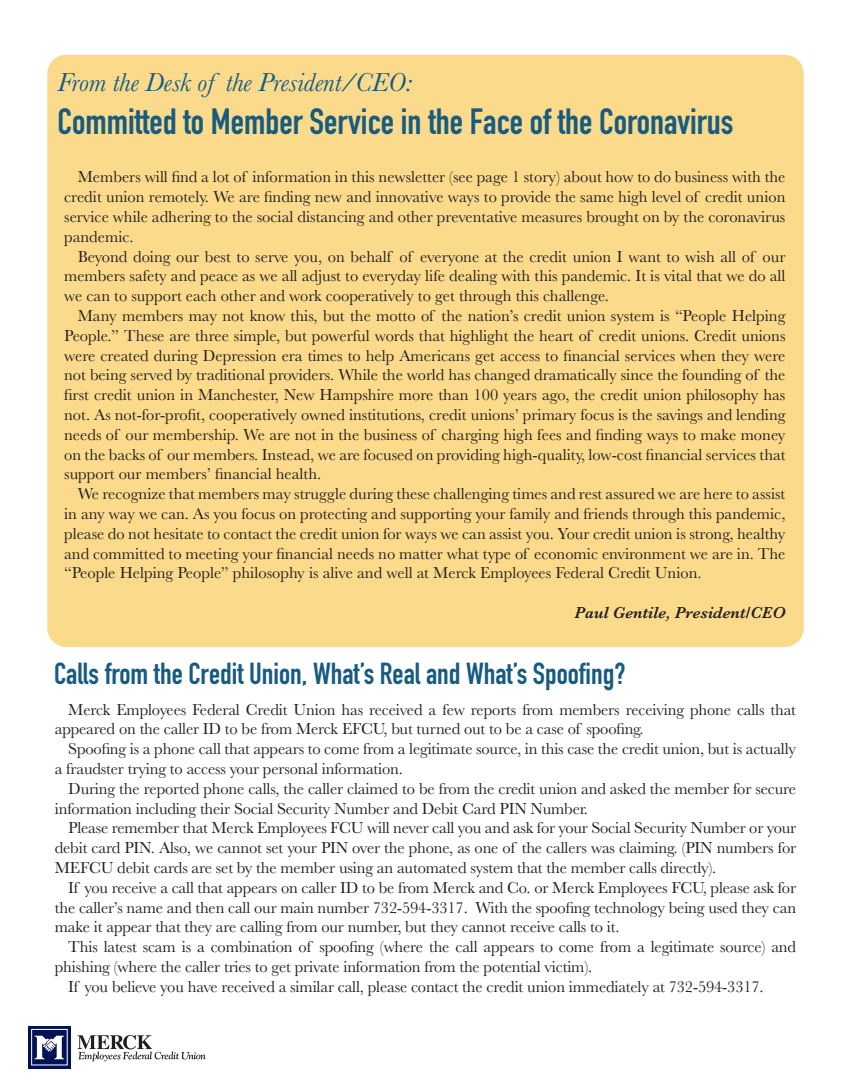
<style>
.page{position:relative;width:851px;height:1080px;background:#fff}
.page>*{position:absolute;margin:0;border:0;box-sizing:border-box;transform-origin:0 0}
.t1{font:700 36px "DIN Condensed";color:#165b81}
.t2{font:700 30px "DIN Condensed";color:#165b81}
.t3{font:italic 27px "Baskerville";color:#165b81}
.t4{font:16.5px/19.8px "Baskerville";letter-spacing:-.01em;color:#231f20;text-align:justify}
.t5{font:italic 600 16.5px "Baskerville";color:#231f20}
</style>
<div class="page">
<svg style="left:28px;top:1026px;width:43px;height:42px"></svg>
<svg style="left:34px;top:1034px;width:31px;height:26px"></svg>
<svg style="left:34px;top:1036px;width:30px;height:23px"></svg>
<div style="left:31px;top:1029px;width:36px;height:36px;border:1px solid #fff"></div>
<svg style="left:77px;top:1035px;width:129px;height:26px"></svg>
<div style="left:48px;top:56px;width:754px;height:590px;background:#fcda8b;border-radius:18px"></div>
<h3 class="t3" style="left:57px;top:64px;width:356px">From the Desk of the President/CEO:</h3>
<h1 class="t1" style="left:57px;top:97px;width:677px">Committed to Member Service in the Face of the Coronavirus</h1>
<p class="t4" style="left:64px;top:167px;width:722px;text-indent:13px">Members will find a lot of information in this newsletter (see page 1 story) about how to do business with the credit union remotely. We are finding new and innovative ways to provide the same high level of credit union service while adhering to the social distancing and other preventative measures brought on by the coronavirus pandemic.</p>
<p class="t4" style="left:64px;top:247px;width:722px;text-indent:13px">Beyond doing our best to serve you, on behalf of everyone at the credit union I want to wish all of our members safety and peace as we all adjust to everyday life dealing with this pandemic. It is vital that we do all we can to support each other and work cooperatively to get through this challenge.</p>
<p class="t4" style="left:64px;top:306px;width:722px;text-indent:13px">Many members may not know this, but the motto of the nation’s credit union system is “People Helping People.” These are three simple, but powerful words that highlight the heart of credit unions. Credit unions were created during Depression era times to help Americans get access to financial services when they were not being served by traditional providers. While the world has changed dramatically since the founding of the first credit union in Manchester, New Hampshire more than 100 years ago, the credit union philosophy has not. As not-for-profit, cooperatively owned institutions, credit unions’ primary focus is the savings and lending needs of our membership. We are not in the business of charging high fees and finding ways to make money on the backs of our members. Instead, we are focused on providing high-quality, low-cost financial services that support our members’ financial health.</p>
<p class="t4" style="left:64px;top:484px;width:722px;text-indent:13px">We recognize that members may struggle during these challenging times and rest assured we are here to assist in any way we can. As you focus on protecting and supporting your family and friends through this pandemic, please do not hesitate to contact the credit union for ways we can assist you. Your credit union is strong, healthy and committed to meeting your financial needs no matter what type of economic environment we are in. The “People Helping People” philosophy is alive and well at Merck Employees Federal Credit Union.</p>
<p class="t5" style="left:574px;top:601px;width:212px">Paul Gentile, President/CEO</p>
<h2 class="t2" style="left:54px;top:653px;width:573px">Calls from the Credit Union, What’s Real and What’s Spoofing?</h2>
<p class="t4" style="left:55px;top:700px;width:742px;text-indent:13px">Merck Employees Federal Credit Union has received a few reports from members receiving phone calls that appeared on the caller ID to be from Merck EFCU, but turned out to be a case of spoofing.</p>
<p class="t4" style="left:55px;top:739px;width:742px;text-indent:13px">Spoofing is a phone call that appears to come from a legitimate source, in this case the credit union, but is actually a fraudster trying to access your personal information.</p>
<p class="t4" style="left:55px;top:779px;width:742px;text-indent:13px">During the reported phone calls, the caller claimed to be from the credit union and asked the member for secure information including their Social Security Number and Debit Card PIN Number.</p>
<p class="t4" style="left:55px;top:818px;width:743px;text-indent:13px">Please remember that Merck Employees FCU will never call you and ask for your Social Security Number or your debit card PIN. Also, we cannot set your PIN over the phone, as one of the callers was claiming. (PIN numbers for MEFCU debit cards are set by the member using an automated system that the member calls directly).</p>
<p class="t4" style="left:55px;top:878px;width:742px;text-indent:13px">If you receive a call that appears on caller ID to be from Merck and Co. or Merck Employees FCU, please ask for the caller’s name and then call our main number 732-594-3317. With the spoofing technology being used they can make it appear that they are calling from our number, but they cannot receive calls to it.</p>
<p class="t4" style="left:68px;top:937px;width:729px">This latest scam is a combination of spoofing (where the call appears to come from a legitimate source) and</p>
<p class="t4" style="left:55px;top:957px;width:539px">phishing (where the caller tries to get private information from the potential victim).</p>
<p class="t4" style="left:68px;top:977px;width:697px">If you believe you have received a similar call, please contact the credit union immediately at 732-594-3317.</p>
</div>
